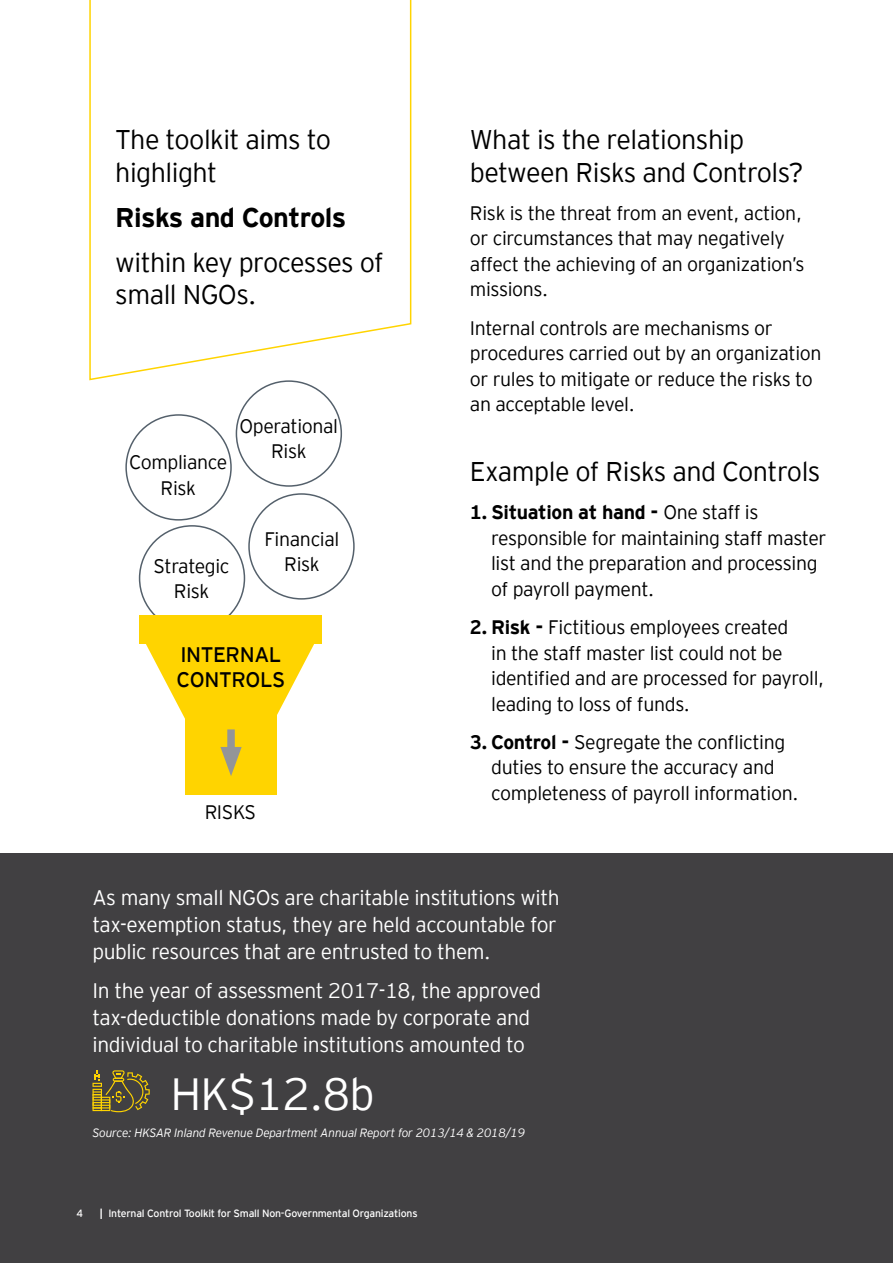
<style>
.page{position:relative;width:893px;height:1263px;background:#fff}
.page>*{position:absolute;margin:0;border:0;box-sizing:border-box;transform-origin:0 0}
.t1{font:300 45px "EY Interstate";color:#fff}
.t2{font:300 27px/32.4px "EY Interstate";letter-spacing:-.02em;color:#000}
.t3{font:700 27px "EY Interstate";letter-spacing:-.02em;color:#000}
.t4{font:300 21px/27px "EY Interstate";letter-spacing:-.02em;color:#fff}
.t5{font:21px/25.2px "EY Interstate";letter-spacing:-.02em;color:#000}
.t6{font:300 19.5px/25.5px "EY Interstate";letter-spacing:-.02em;color:#000}
.t7{font:italic 300 12px "EY Interstate";letter-spacing:-.02em;color:#fff}
.t8{font:10.5px "EY Interstate";letter-spacing:-.02em;color:#fff}
.s1{font-weight:700}
</style>
<div class="page">
<svg style="left:89px;top:0;width:323px;height:381px"></svg>
<div style="left:0;top:854px;width:893px;height:409px;background:#414042"></div>
<svg style="left:92px;top:1070px;width:58px;height:42px"></svg>
<div style="left:125px;top:414px;width:107px;height:107px;border:2px solid #54606b;border-radius:50%"></div>
<div style="left:248px;top:493px;width:107px;height:107px;border:2px solid #54606b;border-radius:50%"></div>
<div style="left:236px;top:380px;width:106px;height:107px;border:2px solid #54606b;border-radius:50%"></div>
<div style="left:185px;top:709px;width:92px;height:86px;background:#ffd400"></div>
<svg style="left:146px;top:644px;width:168px;height:75px"></svg>
<div style="left:139px;top:615px;width:183px;height:29px;background:#ffd400"></div>
<div style="left:227px;top:729px;width:8px;height:30px;background:#939598"></div>
<svg style="left:220px;top:747px;width:22px;height:29px"></svg>
<h2 class="t2" style="left:115px;top:122px;width:217px">The toolkit aims to highlight</h2>
<h2 class="t3" style="left:115px;top:198px;width:233px">Risks and Controls</h2>
<h2 class="t2" style="left:115px;top:245px;width:270px">within key processes of small NGOs.</h2>
<p class="t6" style="left:129px;top:448px;width:100px;text-align:center">Compliance<br>Risk</p>
<p class="t6" style="left:239px;top:412px;width:100px;text-align:center">Operational<br>Risk</p>
<p class="t6" style="left:154px;top:552px;width:78px;text-align:center">Strategic<br>Risk</p>
<p class="t6" style="left:264px;top:525px;width:77px;text-align:center">Financial<br>Risk</p>
<p class="t5" style="left:177px;top:640px;width:110px">INTERNAL<br>CONTROLS</p>
<p class="t6" style="left:205px;top:798px;width:53px">RISKS</p>
<h2 class="t2" style="left:470px;top:122px;width:335px">What is the relationship between Risks and Controls?</h2>
<p class="t6" style="left:470px;top:199px;width:336px">Risk is the threat from an event, action, or circumstances that may negatively affect the achieving of an organization’s missions.</p>
<p class="t6" style="left:470px;top:314px;width:353px">Internal controls are mechanisms or procedures carried out by an organization or rules to mitigate or reduce the risks to an acceptable level.</p>
<h2 class="t2" style="left:470px;top:454px;width:352px">Example of Risks and Controls</h2>
<p class="t6" style="left:491px;top:498px;width:337px;text-indent:-21px"><span class="s1">1. Situation at hand -</span> One staff is responsible for maintaining staff master list and the preparation and processing of payroll payment.</p>
<p class="t6" style="left:491px;top:613px;width:335px;text-indent:-21px"><span class="s1">2. Risk -</span> Fictitious employees created<br>in the staff master list could not be identified and are processed for payroll, leading to loss of funds.</p>
<p class="t6" style="left:491px;top:728px;width:309px;text-indent:-21px"><span class="s1">3. Control -</span> Segregate the conflicting duties to ensure the accuracy and completeness of payroll information.</p>
<p class="t4" style="left:92px;top:882px;width:469px">As many small NGOs are charitable institutions with tax-exemption status, they are held accountable for public resources that are entrusted to them.</p>
<p class="t4" style="left:92px;top:976px;width:450px">In the year of assessment 2017-18, the approved tax-deductible donations made by corporate and individual to charitable institutions amounted to</p>
<h1 class="t1" style="left:170px;top:1062px;width:206px">HK$12.8b</h1>
<p class="t7" style="left:92px;top:1124px;width:434px">Source: HKSAR Inland Revenue Department Annual Report for 2013/14 &amp; 2018/19</p>
<p class="t8" style="left:77px;top:1205px;width:8px">4</p>
<p class="t8" style="left:100px;top:1205px;width:319px"><span class="s1">|</span> Internal Control Toolkit for Small Non-Governmental Organizations</p>
</div>
